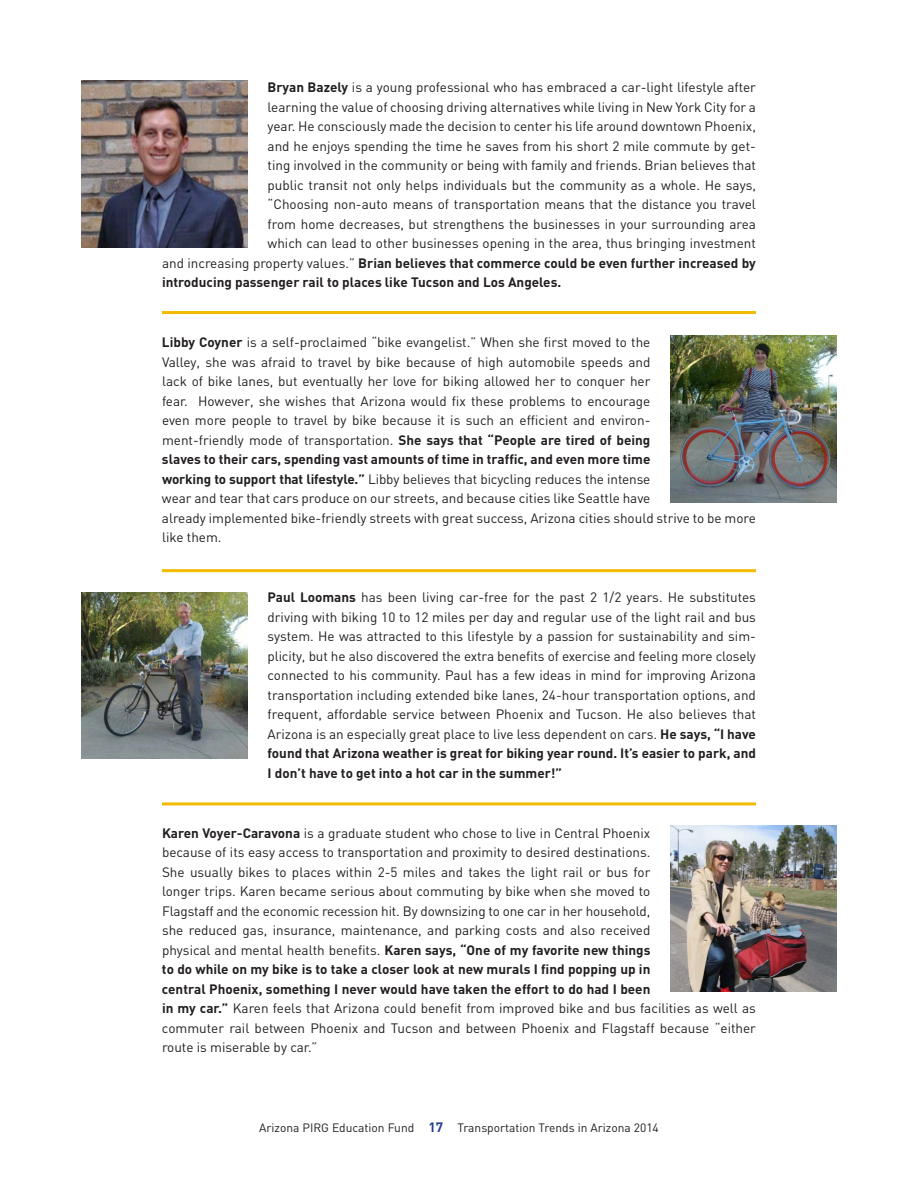
<style>
.page{position:relative;width:918px;height:1188px;background:#fff}
.page>*{position:absolute;margin:0;border:0;box-sizing:border-box;transform-origin:0 0}
.RTF{font:13.5px/19.5px "DIN";color:#231f20}
.RTF-2{font:700 13.5px "DIN";color:#231f20}
.t1{font:12px "DIN";color:#231f20}
.s1{font-weight:700}
.s2{font-weight:400}
.s3{font-weight:700;font-size:13.5px;color:#253f8e}
</style>
<div class="page">
<img style="left:81px;top:81px;width:166px;height:166px">
<img style="left:671px;top:336px;width:166px;height:166px">
<img style="left:81px;top:593px;width:166px;height:166px">
<img style="left:671px;top:825px;width:166px;height:166px">
<hr style="left:162px;top:311px;width:594px;height:3px;background:#f2bb00">
<hr style="left:162px;top:569px;width:594px;height:3px;background:#f2bb00">
<hr style="left:162px;top:802px;width:594px;height:3px;background:#f2bb00">
<p class="RTF" style="left:268px;top:77px;width:490px"><span class="s1">Bryan Bazely</span> is a young professional who has embraced a car-light lifestyle after</p>
<p class="RTF" style="left:268px;top:97px;width:490px">learning the value of choosing driving alternatives while living in New York City for a</p>
<p class="RTF" style="left:268px;top:116px;width:490px">year. He consciously made the decision to center his life around downtown Phoenix,</p>
<p class="RTF" style="left:268px;top:136px;width:490px">and he enjoys spending the time he saves from his short 2 mile commute by get-</p>
<p class="RTF" style="left:268px;top:155px;width:490px">ting involved in the community or being with family and friends. Brian believes that</p>
<p class="RTF" style="left:268px;top:175px;width:490px">public transit not only helps individuals but the community as a whole. He says,</p>
<p class="RTF" style="left:268px;top:194px;width:490px">“Choosing non-auto means of transportation means that the distance you travel</p>
<p class="RTF" style="left:268px;top:214px;width:490px">from home decreases, but strengthens the businesses in your surrounding area</p>
<p class="RTF" style="left:268px;top:233px;width:490px">which can lead to other businesses opening in the area, thus bringing investment</p>
<p class="RTF-2" style="left:162px;top:254px;width:596px"><span class="s2">and increasing property values. ”</span> Brian believes that commerce could be even further increased by</p>
<p class="RTF-2" style="left:162px;top:274px;width:399px">introducing passenger rail to places like Tucson and Los Angeles.</p>
<p class="RTF" style="left:162px;top:332px;width:596px"><span class="s1">Libby Coyner</span> is a self-proclaimed “bike evangelist. ” When she first moved to the<br>Valley, she was afraid to travel by bike because of high automobile speeds and<br>lack of bike lanes, but eventually her love for biking allowed her to conquer her<br>fear. However, she wishes that Arizona would fix these problems to encourage<br>even more people to travel by bike because it is such an efficient and environ-<br>ment-friendly mode of transportation. <span class="s1">She says that “People are tired of being<br>slaves to their cars, spending vast amounts of time in traffic, and even more time<br>working to support that lifestyle.”</span> Libby believes that bicycling reduces the intense<br>wear and tear that cars produce on our streets, and because cities like Seattle have<br>already implemented bike-friendly streets with great success, Arizona cities should strive to be more like them.</p>
<p class="RTF" style="left:268px;top:587px;width:490px;text-align:justify"><span class="s1">Paul Loomans</span> has been living car-free for the past 2 1/2 years. He substitutes driving with biking 10 to 12 miles per day and regular use of the light rail and bus system. He was attracted to this lifestyle by a passion for sustainability and sim&shy;plicity, but he also discovered the extra benefits of exercise and feeling more closely connected to his community. Paul has a few ideas in mind for improving Arizona transportation including extended bike lanes, 24-hour transportation options, and frequent, affordable service between Phoenix and Tucson. He also believes that Arizona is an especially great place to live less dependent on cars. <span class="s1">He says, “I have found that Arizona weather is great for biking year round. It’s easier to park, and I don’t have to get into a hot car in the summer!”</span></p>
<p class="RTF" style="left:162px;top:823px;width:596px"><span class="s1">Karen Voyer-Caravona</span> is a graduate student who chose to live in Central Phoenix<br>because of its easy access to transportation and proximity to desired destinations.<br>She usually bikes to places within 2-5 miles and takes the light rail or bus for<br>longer trips. Karen became serious about commuting by bike when she moved to<br>Flagstaff and the economic recession hit. By downsizing to one car in her household,<br>she reduced gas, insurance, maintenance, and parking costs and also received<br>physical and mental health benefits. <span class="s1">Karen says, “One of my favorite new things<br>to do while on my bike is to take a closer look at new murals I find popping up in<br>central Phoenix, something I never would have taken the effort to do had I been<br>in my car.”</span> Karen feels that Arizona could benefit from improved bike and bus facilities as well as commuter rail between Phoenix and Tucson and between Phoenix and Flagstaff because “either route is miserable by car. ”</p>
<p class="t1" style="left:259px;top:1120px;width:401px">Arizona PIRG Education Fund <span class="s3">17</span> Transportation Trends in Arizona 2014</p>
</div>
